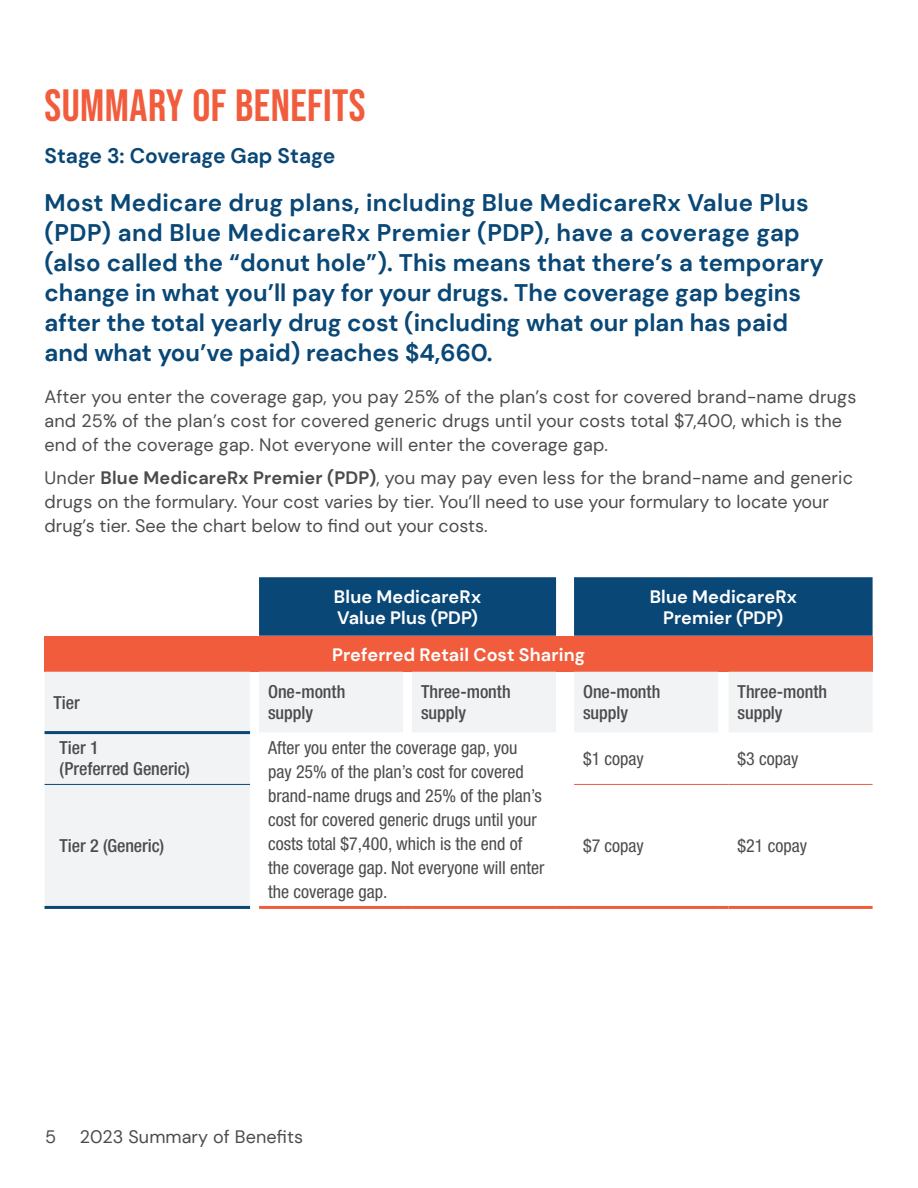
<style>
.page{position:relative;width:918px;height:1188px;background:#fff}
.page>*{position:absolute;margin:0;border:0;box-sizing:border-box;transform-origin:0 0}
._000_Page_Head{font:45px "Bebas Neue";letter-spacing:.01em;color:#f15c3c}
._000_Main_Intro_16_1{font:700 24px/30px "DM Sans";color:#094776}
._000_Intro_14_16{font:700 21px "DM Sans";color:#094776}
._001_Body{font:18px/24px "DM Sans";letter-spacing:.01em;color:#4b4c4d}
.TLB_Body{font:condensed 18px/24px "Helvetica Neue LT Std";color:#4b4c4d}
.TLB_TX_Head_3005{font:500 condensed 18px/21px "Helvetica Neue LT Std";letter-spacing:-.005em;color:#4b4c4d}
.TBL_HD_12_14_100W{font:700 18px/21px "DM Sans";letter-spacing:.005em;color:#fff}
.Footer_LR{font:18px "DM Sans";letter-spacing:.005em;color:#4b4c4d}
.Folio_L{font:18px "DM Sans";color:#4b4c4d}
.s1{font-weight:700}
</style>
<div class="page">
<div style="left:259px;top:577px;width:614px;height:59px;background:#094776"></div>
<div style="left:45px;top:636px;width:828px;height:36px;background:#f15c3c"></div>
<div style="left:45px;top:672px;width:827px;height:235px;background:#f2f3f4"></div>
<svg style="left:259px;top:733px;width:613px;height:173px"></svg>
<hr style="left:45px;top:731px;width:205px;height:3px;background:#094776">
<hr style="left:45px;top:784px;width:205px;height:1px;background:#094776">
<hr style="left:574px;top:784px;width:144px;height:1px;background:#f15c3c">
<hr style="left:729px;top:784px;width:144px;height:1px;background:#f15c3c">
<hr style="left:45px;top:906px;width:205px;height:3px;background:#094776">
<hr style="left:259px;top:906px;width:144px;height:3px;background:#f15c3c">
<svg style="left:403px;top:906px;width:9px;height:3px"></svg>
<hr style="left:412px;top:906px;width:144px;height:3px;background:#f15c3c">
<hr style="left:556px;top:906px;width:18px;height:3px;background:#f15c3c">
<hr style="left:574px;top:906px;width:144px;height:3px;background:#f15c3c">
<svg style="left:718px;top:906px;width:11px;height:3px"></svg>
<hr style="left:729px;top:906px;width:144px;height:3px;background:#f15c3c">
<p class="_000_Page_Head" style="left:45px;top:80px;width:323px">SUMMARY OF BENEFITS</p>
<p class="_000_Intro_14_16" style="left:45px;top:143px;width:292px">Stage 3: Coverage Gap Stage</p>
<p class="_000_Main_Intro_16_1" style="left:45px;top:188px;width:781px">Most Medicare drug plans, including Blue MedicareRx Value Plus (PDP) and Blue MedicareRx Premier (PDP), have a coverage gap (also called the “donut hole”). This means that there’s a temporary change in what you’ll pay for your drugs. The coverage gap begins after the total yearly drug cost (including what our plan has paid and what you’ve paid) reaches $4,660.</p>
<p class="_001_Body" style="left:45px;top:385px;width:813px">After you enter the coverage gap, you pay 25% of the plan’s cost for covered brand-name drugs and 25% of the plan’s cost for covered generic drugs until your costs total $7,400, which is the end of the coverage gap. Not everyone will enter the coverage gap.</p>
<p class="_001_Body" style="left:45px;top:466px;width:810px">Under <span class="s1">Blue MedicareRx Premier (PDP)</span>, you may pay even less for the brand-name and generic drugs on the formulary. Your cost varies by tier. You’ll need to use your formulary to locate your drug’s tier. See the chart below to find out your costs.</p>
<p class="TBL_HD_12_14_100W" style="left:334px;top:587px;width:149px">Blue MedicareRx<br>Value Plus (PDP)</p>
<p class="TBL_HD_12_14_100W" style="left:650px;top:587px;width:149px;text-align:center">Blue MedicareRx<br>Premier (PDP)</p>
<p class="TBL_HD_12_14_100W" style="left:332px;top:644px;width:254px">Preferred Retail Cost Sharing</p>
<p class="TLB_TX_Head_3005" style="left:54px;top:691px;width:28px">Tier</p>
<p class="TLB_TX_Head_3005" style="left:268px;top:681px;width:79px">One-month supply</p>
<p class="TLB_TX_Head_3005" style="left:421px;top:681px;width:91px">Three-month supply</p>
<p class="TLB_TX_Head_3005" style="left:583px;top:681px;width:79px">One-month supply</p>
<p class="TLB_TX_Head_3005" style="left:738px;top:681px;width:91px">Three-month supply</p>
<p class="TLB_TX_Head_3005" style="left:60px;top:737px;width:132px">Tier 1<br>(Preferred Generic)</p>
<p class="TLB_Body" style="left:268px;top:736px;width:278px">After you enter the coverage gap, you pay 25% of the plan’s cost for covered brand-name drugs and 25% of the plan’s cost for covered generic drugs until your costs total $7,400, which is the end of the coverage gap. Not everyone will enter the coverage gap.</p>
<p class="TLB_Body" style="left:583px;top:746px;width:62px">$1 copay</p>
<p class="TLB_Body" style="left:738px;top:746px;width:62px">$3 copay</p>
<p class="TLB_TX_Head_3005" style="left:60px;top:835px;width:106px">Tier 2 (Generic)</p>
<p class="TLB_Body" style="left:583px;top:834px;width:62px">$7 copay</p>
<p class="TLB_Body" style="left:738px;top:834px;width:71px">$21 copay</p>
<p class="Folio_L" style="left:45px;top:1126px;width:13px">5</p>
<p class="Footer_LR" style="left:80px;top:1126px;width:225px">2023 Summary of Benefits</p>
</div>
